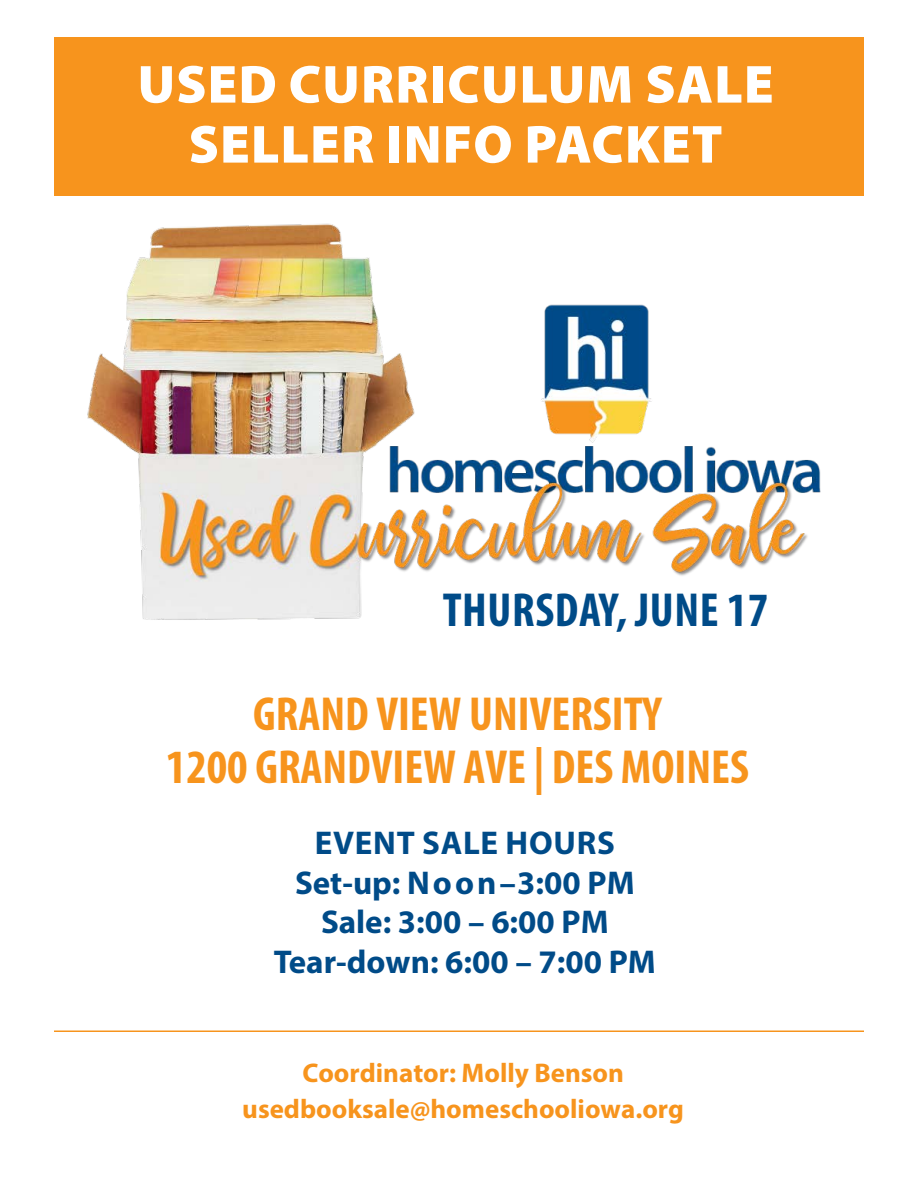
<style>
.page{position:relative;width:918px;height:1188px;background:#fff}
.page>*{position:absolute;margin:0;border:0;box-sizing:border-box;transform-origin:0 0}
.t1{font:900 54px/60px "Myriad Pro";letter-spacing:.02em;color:#fff;text-align:center}
.t2{font:700 condensed 48px/52.5px "Myriad Pro";color:#f7941d;text-align:center}
.t3{font:700 condensed 48px "Myriad Pro";letter-spacing:.01em;color:#004b88}
.t4{font:700 33px/39.6px "Myriad Pro";color:#004b88;text-align:center}
.t5{font:700 27px/35.2px "Myriad Pro";color:#f7941d;text-align:center}
</style>
<div class="page">
<div style="left:54px;top:37px;width:810px;height:159px;background:#f7941d"></div>
<hr style="left:54px;top:1030px;width:810px;height:2px;background:#f7941d">
<img style="left:87px;top:223px;width:734px;height:397px">
<h1 class="t1" style="left:138px;top:55px;width:638px">USED CURRICULUM SALE<br>SELLER INFO PACKET</h1>
<h2 class="t3" style="left:443px;top:580px;width:327px">THURSDAY, JUNE 17</h2>
<h2 class="t2" style="left:166px;top:687px;width:585px">GRAND VIEW UNIVERSITY<br>1200 GRANDVIEW AVE | DES MOINES</h2>
<p class="t4" style="left:274px;top:822px;width:384px">EVENT SALE HOURS<br>Set-up: Noon–3:00 PM<br>Sale: 3:00 – 6:00 PM<br>Tear-down: 6:00 – 7:00 PM</p>
<p class="t5" style="left:242px;top:1055px;width:443px">Coordinator: Molly Benson usedbooksale@homeschooliowa.org</p>
</div>
